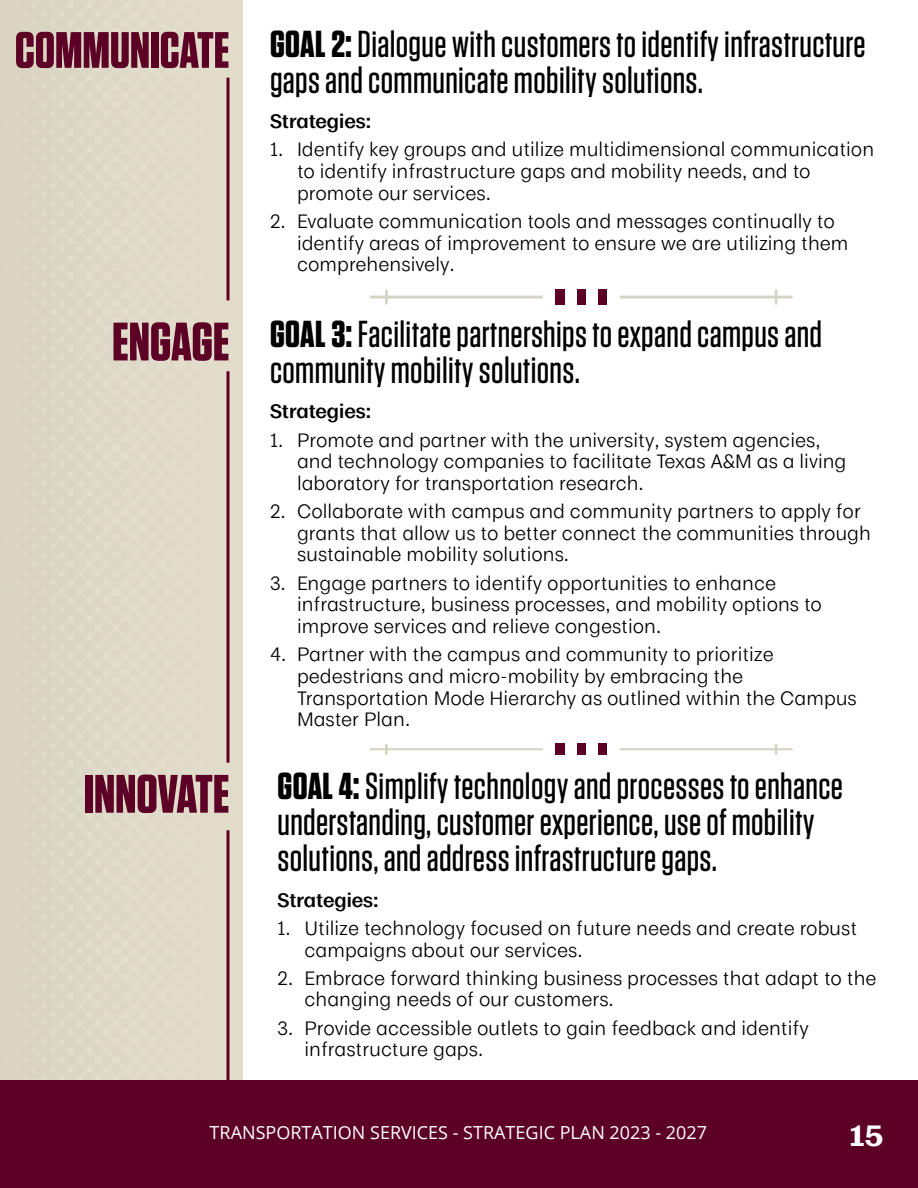
<style>
.page{position:relative;width:918px;height:1188px;background:#fff}
.page>*{position:absolute;margin:0;border:0;box-sizing:border-box;transform-origin:0 0}
.t1{font:700 54px "Tungsten";color:#5d0025}
.t2{font:700 51px "Tungsten";color:#5d0025}
.t3{font:500 37.5px/36px "Tungsten";letter-spacing:.01em;color:#000}
.t4{font:700 27px "Moriston";color:#fff}
.t5{font:18px/21.6px "Moriston";color:#000}
.t6{font:18px "Open Sans";color:#fff}
.t7{font:600 18px "Moriston";color:#000}
.s1{font-weight:700}
</style>
<div class="page">
<div style="left:0;top:0;width:243px;height:1094px;background:#e2ddcb"></div>
<div style="left:0;top:1080px;width:918px;height:108px;background:#5d0025"></div>
<svg style="left:370px;top:744px;width:173px;height:11px"></svg>
<svg style="left:619px;top:744px;width:174px;height:11px"></svg>
<div style="left:556px;top:744px;width:9px;height:11px;background:#5c0026"></div>
<div style="left:577px;top:744px;width:9px;height:11px;background:#5c0026"></div>
<div style="left:598px;top:744px;width:9px;height:11px;background:#5c0026"></div>
<svg style="left:370px;top:289px;width:173px;height:16px"></svg>
<svg style="left:619px;top:289px;width:174px;height:16px"></svg>
<div style="left:556px;top:289px;width:9px;height:16px;background:#5c0026"></div>
<div style="left:577px;top:289px;width:9px;height:16px;background:#5c0026"></div>
<div style="left:598px;top:289px;width:9px;height:16px;background:#5c0026"></div>
<svg style="left:226px;top:78px;width:4px;height:222px"></svg>
<svg style="left:226px;top:371px;width:4px;height:392px;background:#7e374e"></svg>
<svg style="left:226px;top:830px;width:4px;height:250px"></svg>
<h2 class="t2" style="left:15px;top:23px;width:216px">COMMUNICATE</h2>
<h3 class="t3" style="left:270px;top:26px;width:597px"><span class="s1">GOAL 2:</span> Dialogue with customers to identify infrastructure gaps and communicate mobility solutions.</h3>
<p class="t7" style="left:270px;top:107px;width:103px">Strategies:</p>
<p class="t5" style="left:297px;top:138px;width:579px;text-indent:-27px">1. Identify key groups and utilize multidimensional communication to identify infrastructure gaps and mobility needs, and to promote our services.</p>
<p class="t5" style="left:297px;top:209px;width:553px;text-indent:-27px">2. Evaluate communication tools and messages continually to identify areas of improvement to ensure we are utilizing them comprehensively.</p>
<h1 class="t1" style="left:112px;top:313px;width:119px">ENGAGE</h1>
<h3 class="t3" style="left:270px;top:317px;width:554px"><span class="s1">GOAL 3:</span> Facilitate partnerships to expand campus and community mobility solutions.</h3>
<p class="t7" style="left:270px;top:397px;width:103px">Strategies:</p>
<p class="t5" style="left:297px;top:428px;width:551px;text-indent:-27px">1. Promote and partner with the university, system agencies, and technology companies to facilitate Texas A&amp;M as a living laboratory for transportation research.</p>
<p class="t5" style="left:297px;top:499px;width:575px;text-indent:-27px">2. Collaborate with campus and community partners to apply for grants that allow us to better connect the communities through sustainable mobility solutions.</p>
<p class="t5" style="left:297px;top:571px;width:527px;text-indent:-27px">3. Engage partners to identify opportunities to enhance infrastructure, business processes, and mobility options to improve services and relieve congestion.</p>
<p class="t5" style="left:297px;top:643px;width:561px;text-indent:-27px">4. Partner with the campus and community to prioritize pedestrians and micro-mobility by embracing the Transportation Mode Hierarchy as outlined within the Campus Master Plan.</p>
<h1 class="t1" style="left:84px;top:765px;width:147px">INNOVATE</h1>
<h3 class="t3" style="left:278px;top:769px;width:567px"><span class="s1">GOAL 4:</span> Simplify technology and processes to enhance understanding, customer experience, use of mobility solutions, and address infrastructure gaps.</h3>
<p class="t7" style="left:278px;top:885px;width:103px">Strategies:</p>
<p class="t5" style="left:304px;top:916px;width:554px;text-indent:-27px">1. Utilize technology focused on future needs and create robust campaigns about our services.</p>
<p class="t5" style="left:304px;top:966px;width:574px;text-indent:-27px">2. Embrace forward thinking business processes that adapt to the changing needs of our customers.</p>
<p class="t5" style="left:304px;top:1016px;width:506px;text-indent:-27px">3. Provide accessible outlets to gain feedback and identify infrastructure gaps.</p>
<p class="t6" style="left:210px;top:1120px;width:499px">TRANSPORTATION SERVICES - STRATEGIC PLAN 2023 - 2027</p>
<h3 class="t4" style="left:850px;top:1114px;width:35px">15</h3>
</div>
